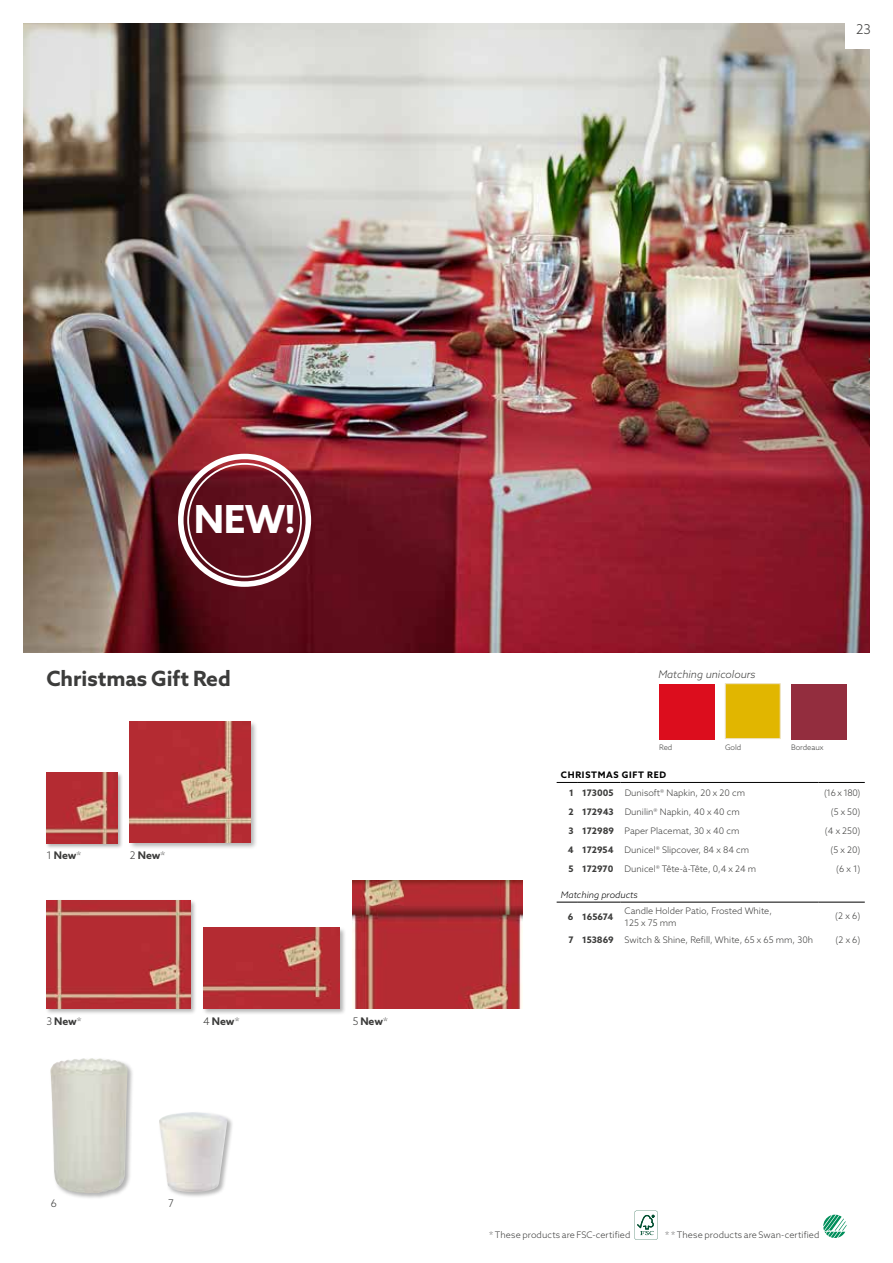
<style>
.page{position:relative;width:893px;height:1263px;background:#fff}
.page>*{position:absolute;margin:0;border:0;box-sizing:border-box;transform-origin:0 0}
.t1{font:700 38.7px "Azo Sans";color:#fff}
.t2{font:700 21px "Azo Sans";color:#3c3c3b}
.t3{font:300 13.5px "Azo Sans";color:#3c3c3b}
.t4{font:700 10.5px "Azo Sans";letter-spacing:-.01em;color:#3c3c3b}
.t5{font:italic 300 10.5px "Azo Sans";color:#3c3c3b}
.t6{font:300 10.5px "Azo Sans";color:#3c3c3b}
.t7{font:300 9px/17.5px "Azo Sans";color:#3c3c3b}
.t8{font:italic 300 9px "Azo Sans";color:#000}
.t9{font:700 9px "Azo Sans";color:#3c3c3b}
.t10{font:300 7.5px "Azo Sans";color:#3c3c3b}
.s1{font-weight:300}
.s2{font-weight:700;color:#000}
.s3{font-weight:700}
</style>
<div class="page">
<img style="left:23px;top:23px;width:847px;height:629px">
<div style="left:659px;top:684px;width:55px;height:55px;background:#dc0d1d"></div>
<div style="left:725px;top:683px;width:55px;height:56px;background:#e1b600;border:1px solid #ede1c0"></div>
<div style="left:791px;top:684px;width:55px;height:55px;background:#932d3e"></div>
<div style="left:178px;top:454px;width:133px;height:133px;border:6px solid #fff;border-radius:50%"></div>
<div style="left:187px;top:463px;width:115px;height:115px;border:2px solid #fff;border-radius:50%"></div>
<svg style="left:634px;top:1210px;width:24px;height:30px"></svg>
<svg style="left:823px;top:1214px;width:24px;height:24px"></svg>
<img style="left:353px;top:881px;width:170px;height:127px">
<div style="left:45px;top:899px;width:152px;height:116px;background:#000;opacity:.3"></div>
<img style="left:46px;top:900px;width:145px;height:108px">
<div style="left:202px;top:927px;width:144px;height:88px;background:#000;opacity:.3"></div>
<img style="left:203px;top:928px;width:137px;height:80px">
<div style="left:128px;top:720px;width:130px;height:129px;background:#000;opacity:.3"></div>
<img style="left:130px;top:722px;width:121px;height:120px">
<div style="left:46px;top:772px;width:77px;height:77px;background:#000;opacity:.3"></div>
<img style="left:46px;top:773px;width:71px;height:70px">
<div style="left:50px;top:1057px;width:84px;height:143px;background:#000;opacity:.3"></div>
<img style="left:50px;top:1058px;width:78px;height:135px">
<div style="left:158px;top:1111px;width:76px;height:87px;background:#000;opacity:.3"></div>
<img style="left:159px;top:1112px;width:68px;height:80px">
<svg style="left:557px;top:782px;width:21px;height:1px"></svg>
<hr style="left:578px;top:782px;width:42px;height:1px;background:#000">
<hr style="left:620px;top:782px;width:199px;height:1px;background:#000">
<hr style="left:819px;top:782px;width:46px;height:1px;background:#000">
<svg style="left:557px;top:902px;width:21px;height:1px"></svg>
<hr style="left:578px;top:902px;width:42px;height:1px;background:#000">
<hr style="left:620px;top:902px;width:199px;height:1px;background:#000">
<hr style="left:819px;top:902px;width:46px;height:1px;background:#000">
<div style="left:845px;top:0;width:48px;height:49px;background:#fff"></div>
<h3 class="t3" style="left:856px;top:20px;width:16px">23</h3>
<h1 class="t1" style="left:194px;top:493px;width:103px">NEW!</h1>
<h2 class="t2" style="left:46px;top:665px;width:186px">Christmas Gift Red</h2>
<p class="t4" style="left:46px;top:848px;width:36px"><span class="s1">1</span> New<span class="s1">*</span></p>
<p class="t4" style="left:130px;top:848px;width:37px"><span class="s1">2</span> New<span class="s1">*</span></p>
<p class="t4" style="left:46px;top:1014px;width:37px"><span class="s1">3</span> New<span class="s1">*</span></p>
<p class="t4" style="left:203px;top:1014px;width:38px"><span class="s1">4</span> New<span class="s1">*</span></p>
<p class="t4" style="left:353px;top:1014px;width:37px"><span class="s1">5</span> New<span class="s1">*</span></p>
<p class="t6" style="left:51px;top:1196px;width:8px">6</p>
<p class="t6" style="left:168px;top:1196px;width:7px">7</p>
<p class="t5" style="left:658px;top:667px;width:99px">Matching unicolours</p>
<p class="t10" style="left:659px;top:743px;width:15px">Red</p>
<p class="t10" style="left:725px;top:743px;width:18px">Gold</p>
<p class="t10" style="left:791px;top:743px;width:34px">Bordeaux</p>
<p class="t7" style="left:569px;top:766px;width:178px;text-indent:-8px"><span class="s2">CHRISTMAS GIFT RED<br></span><span class="s3">1 173005</span> Dunisoft® Napkin, 20 x 20 cm</p>
<p class="t7" style="left:824px;top:784px;width:38px">(16 x 180)</p>
<p class="t7" style="left:568px;top:803px;width:173px"><span class="s3">2 172943</span> Dunilin® Napkin, 40 x 40 cm</p>
<p class="t7" style="left:831px;top:803px;width:31px">(5 x 50)</p>
<p class="t7" style="left:568px;top:822px;width:173px"><span class="s3">3 172989</span> Paper Placemat, 30 x 40 cm</p>
<p class="t7" style="left:825px;top:822px;width:37px">(4 x 250)</p>
<p class="t7" style="left:568px;top:841px;width:183px"><span class="s3">4 172954</span> Dunicel® Slipcover, 84 x 84 cm</p>
<p class="t7" style="left:830px;top:841px;width:31px">(5 x 20)</p>
<p class="t9" style="left:568px;top:863px;width:46px">5 172970</p>
<p class="t7" style="left:625px;top:860px;width:133px">Dunicel® Tête-à-Tête, 0,4 x 24 m</p>
<p class="t7" style="left:836px;top:860px;width:26px">(6 x 1)</p>
<p class="t8" style="left:561px;top:889px;width:79px">Matching products</p>
<p class="t9" style="left:568px;top:910px;width:47px">6 165674</p>
<p class="t7" style="left:625px;top:904px;width:149px;line-height:12px">Candle Holder Patio, Frosted White,<br>125 x 75 mm</p>
<p class="t7" style="left:835px;top:907px;width:27px">(2 x 6)</p>
<p class="t7" style="left:568px;top:931px;width:246px"><span class="s3">7 153869</span> Switch &amp; Shine, Refill, White, 65 x 65 mm, 30h</p>
<p class="t7" style="left:835px;top:931px;width:26px">(2 x 6)</p>
<p class="t7" style="left:489px;top:1225px;width:143px">* These products are FSC-certified</p>
<p class="t7" style="left:665px;top:1225px;width:156px">* * These products are Swan-certified</p>
</div>
